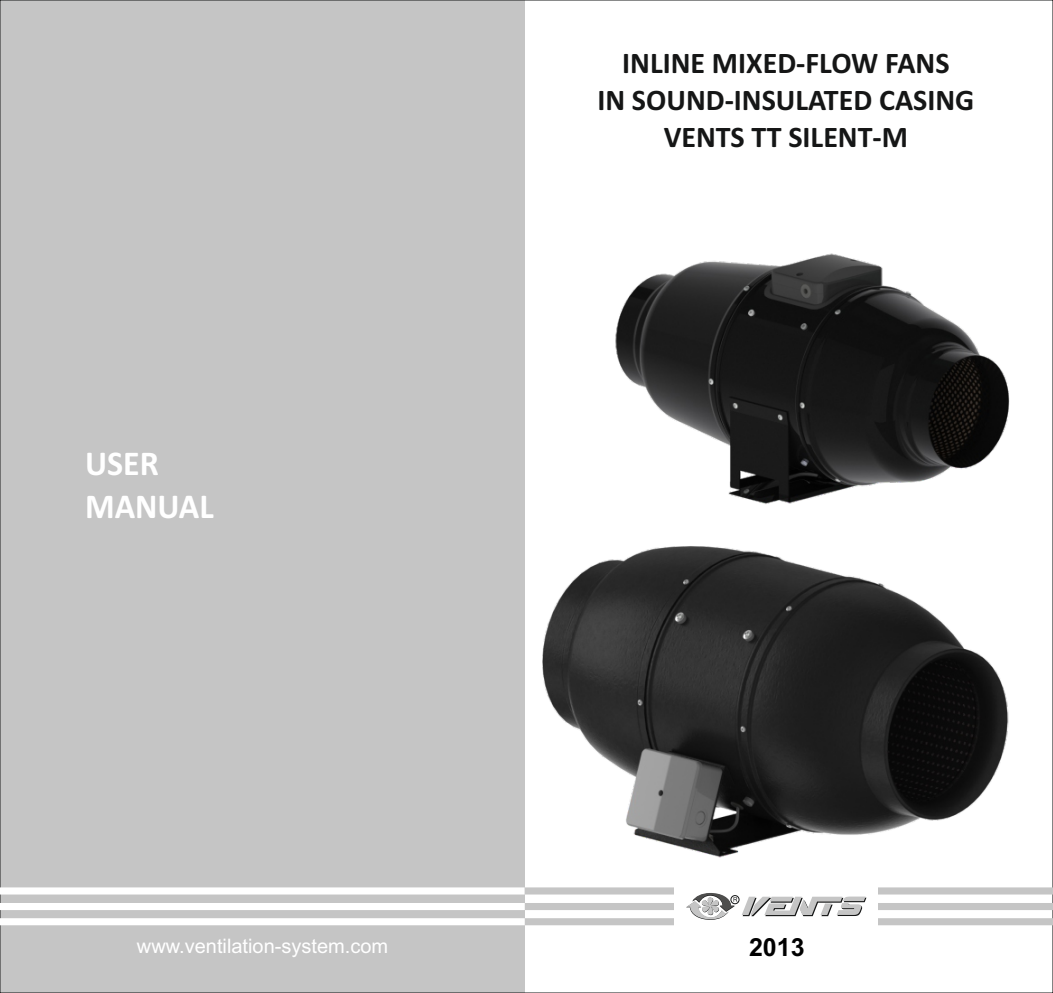
<style>
.page{position:relative;width:1053px;height:993px;background:#fff}
.page>*{position:absolute;margin:0;border:0;box-sizing:border-box;transform-origin:0 0}
.t1{font:700 35px/42.8px "Calibri";color:#fff}
.t2{font:700 30px/36.5px "Calibri";color:#151616;text-align:center}
.t3{font:700 25px "Arial";color:#000}
.t4{font:20px "Arial";color:#fff}
</style>
<div class="page">
<div style="left:0;top:0;width:524px;height:992px;background:#c5c5c5"></div>
<svg style="left:0;top:883px;width:1052px;height:45px"></svg>
<img style="left:615px;top:253px;width:395px;height:251px">
<img style="left:542px;top:546px;width:467px;height:312px">
<p class="t1" style="left:85px;top:444px;width:130px">USER<br>MANUAL</p>
<p class="t4" style="left:137px;top:937px;width:253px">www.ventilation-system.com</p>
<p class="t2" style="left:597px;top:47px;width:378px">INLINE MIXED‐FLOW FANS<br>IN SOUND‐INSULATED CASING<br>VENTS TT SILENT‐M</p>
<p class="t3" style="left:749px;top:937px;width:57px">2013</p>
</div>
